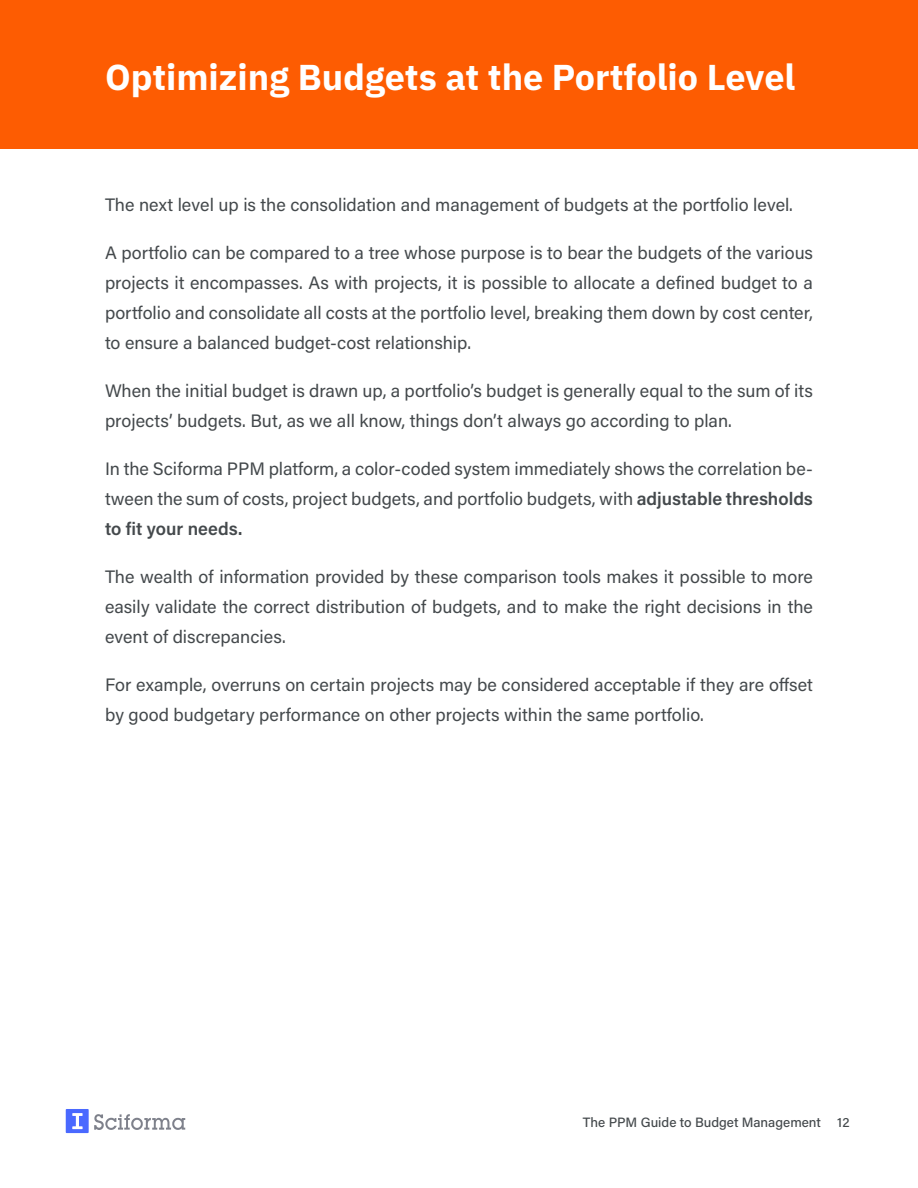
<style>
.page{position:relative;width:918px;height:1188px;background:#fff}
.page>*{position:absolute;margin:0;border:0;box-sizing:border-box;transform-origin:0 0}
.section_titles{font:700 36px "IBM Plex Sans";color:#fff}
.body_text{font:18px/30px "Acumin Pro";color:#44494c;text-align:justify}
.t1{font:500 13.5px "Acumin Pro";color:#44494c}
.s1{font-weight:600}
</style>
<div class="page">
<svg style="left:66px;top:1109px;width:119px;height:24px"></svg>
<div style="left:0;top:0;width:918px;height:148px;background:#fd5c02"></div>
<p class="section_titles" style="left:105px;top:48px;width:692px">Optimizing Budgets at the Portfolio Level</p>
<p class="body_text" style="left:105px;top:189px;width:689px">The next level up is the consolidation and management of budgets at the portfolio level.</p>
<p class="body_text" style="left:105px;top:237px;width:710px">A portfolio can be compared to a tree whose purpose is to bear the budgets of the various projects it encompasses. As with projects, it is possible to allocate a defined budget to a portfolio and consolidate all costs at the portfolio level, breaking them down by cost center, to ensure a balanced budget-cost relationship.</p>
<p class="body_text" style="left:105px;top:375px;width:709px">When the initial budget is drawn up, a portfolio’s budget is generally equal to the sum of its projects’ budgets. But, as we all know, things don’t always go according to plan.</p>
<p class="body_text" style="left:105px;top:453px;width:710px">In the Sciforma PPM platform, a color-coded system immediately shows the correlation be&shy;tween the sum of costs, project budgets, and portfolio budgets, with <span class="s1">adjustable thresholds to fit your needs.</span></p>
<p class="body_text" style="left:105px;top:561px;width:710px">The wealth of information provided by these comparison tools makes it possible to more easily validate the correct distribution of budgets, and to make the right decisions in the event of discrepancies.</p>
<p class="body_text" style="left:105px;top:669px;width:709px">For example, overruns on certain projects may be considered acceptable if they are offset by good budgetary performance on other projects within the same portfolio.</p>
<p class="t1" style="left:583px;top:1113px;width:268px">The PPM Guide to Budget Management 12</p>
</div>
